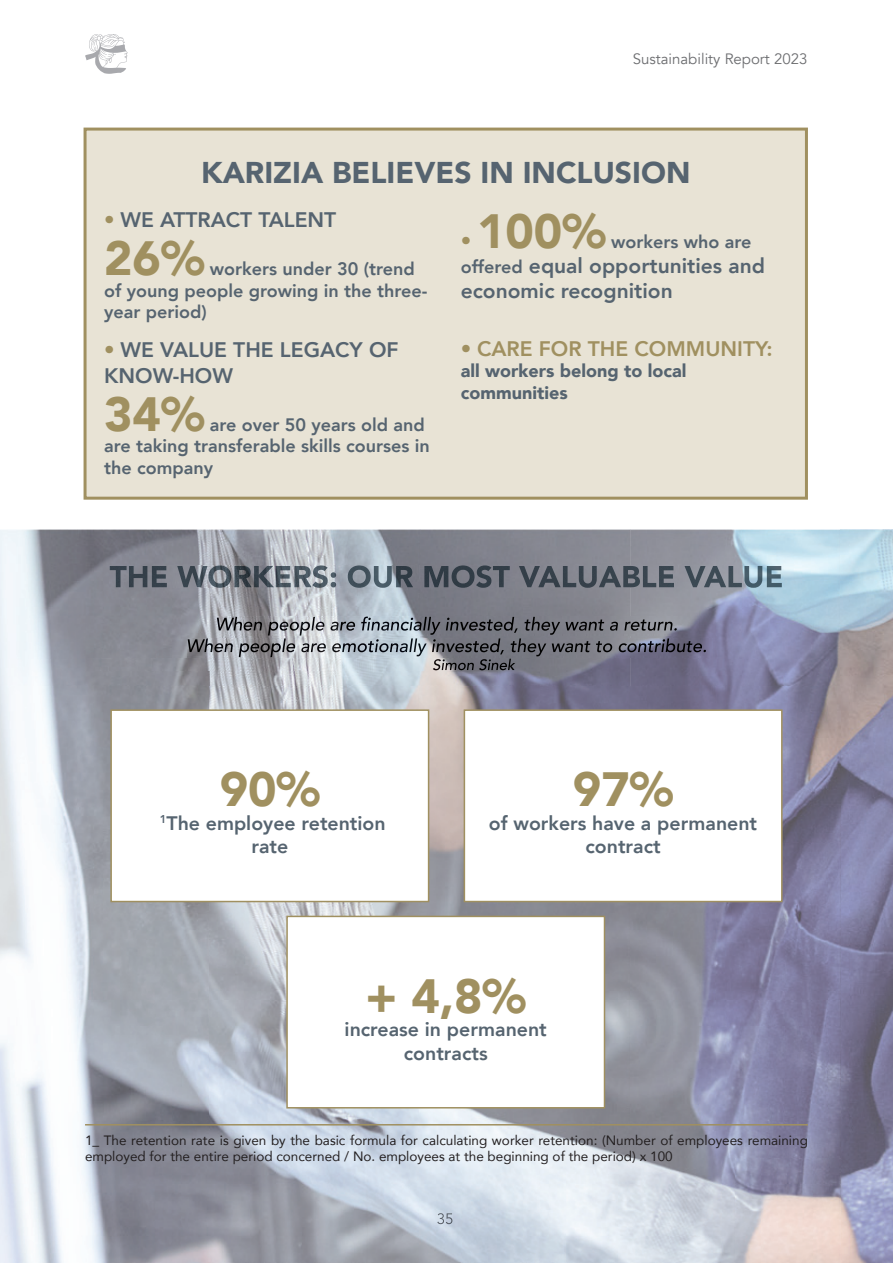
<style>
.page{position:relative;width:893px;height:1263px;background:#fff}
.page>*{position:absolute;margin:0;border:0;box-sizing:border-box;transform-origin:0 0}
.t1{font:900 48px "Avenir";color:#a09060}
.t2{font:900 30px "Avenir";color:#566470}
.t3{font:800 21px/25.2px "Avenir";color:#566470}
.t4{font:800 21px "Avenir";color:#a09060}
.t5{font:800 19.5px/23.4px "Avenir";color:#566470;text-align:center}
.t6{font:800 18px/21.6px "Avenir";color:#566470}
.t7{font:900 18px/21.6px "Avenir";color:#566470}
.t8{font:15px "Avenir";color:#6c6d70}
.t9{font:13.5px/16.2px "Avenir";color:#231f20}
.t10{font:800 11.4px "Avenir";color:#566470}
.s1{font-family:"Helvetica Neue LTW1 G";font-weight:700;color:#a09060}
.s2{font-family:"Helvetica Neue LTW1 G";font-weight:700;font-size:21px}
.s3{font-size:18px}
.s4{font-family:"Helvetica Neue LTW1 G";font-weight:700}
</style>
<div class="page">
<svg style="left:85px;top:34px;width:43px;height:40px"></svg>
<img style="left:0;top:529px;width:893px;height:734px">
<img style="left:437px;top:1213px;width:15px;height:11px">
<div style="left:85px;top:129px;width:721px;height:369px;background:#e8e3d5"></div>
<div style="left:84px;top:128px;width:724px;height:372px;border:3px solid #a09060"></div>
<img style="left:110px;top:565px;width:673px;height:23px">
<img style="left:217px;top:617px;width:461px;height:18px">
<img style="left:188px;top:638px;width:524px;height:19px">
<img style="left:85px;top:659px;width:430px;height:11px">
<hr style="left:85px;top:1124px;width:723px;height:1px;background:#a09060">
<div style="left:111px;top:710px;width:318px;height:191px;background:#fff"></div>
<div style="left:110px;top:709px;width:319px;height:193px;border:2px solid #a09060"></div>
<div style="left:287px;top:916px;width:317px;height:192px;background:#fff"></div>
<div style="left:286px;top:916px;width:319px;height:192px;border:2px solid #a09060"></div>
<div style="left:464px;top:710px;width:318px;height:191px;background:#fff"></div>
<div style="left:464px;top:709px;width:319px;height:193px;border:2px solid #a09060"></div>
<p class="t8" style="left:633px;top:50px;width:176px">Sustainability Report 2023</p>
<h2 class="t2" style="left:201px;top:147px;width:491px">KARIZIA BELIEVES IN INCLUSION</h2>
<h3 class="t3" style="left:104px;top:207px;width:234px"><span class="s1">•</span> WE ATTRACT TALENT</h3>
<h1 class="t1" style="left:104px;top:217px;width:102px">26%</h1>
<h3 class="t6" style="left:104px;top:258px;width:325px;text-indent:106px">workers under 30 (trend of young people growing in the three&shy;year period)</h3>
<h3 class="t3" style="left:104px;top:338px;width:296px"><span class="s1">•</span> WE VALUE THE LEGACY OF<br>KNOW-HOW</h3>
<h1 class="t1" style="left:104px;top:373px;width:102px">34%</h1>
<h3 class="t6" style="left:104px;top:414px;width:327px;text-indent:106px">are over 50 years old and are taking transferable skills courses in the company</h3>
<h1 class="t1" style="left:461px;top:190px;width:147px"><span class="s2">•</span> 100%</h1>
<h3 class="t6" style="left:611px;top:231px;width:142px">workers who are</h3>
<h3 class="t3" style="left:461px;top:253px;width:306px"><span class="s3">offered</span> equal opportunities and economic recognition</h3>
<h3 class="t4" style="left:461px;top:332px;width:313px"><span class="s4">•</span> CARE FOR THE COMMUNITY:</h3>
<h3 class="t7" style="left:461px;top:360px;width:227px">all workers belong to local communities</h3>
<h1 class="t1" style="left:220px;top:749px;width:102px">90%</h1>
<h3 class="t5" style="left:251px;top:811px;width:136px;text-align:left;text-indent:-85px">The employee retention rate</h3>
<p class="t10" style="left:160px;top:810px;width:8px">1</p>
<h1 class="t1" style="left:573px;top:749px;width:102px">97%</h1>
<h3 class="t5" style="left:489px;top:811px;width:270px">of workers have a permanent contract</h3>
<h1 class="t1" style="left:365px;top:955px;width:162px">+ 4,8%</h1>
<h3 class="t5" style="left:345px;top:1018px;width:204px">increase in permanent contracts</h3>
<p class="t9" style="left:85px;top:1131px;width:724px">1_ The retention rate is given by the basic formula for calculating worker retention: (Number of employees remaining employed for the entire period concerned / No. employees at the beginning of the period) x 100</p>
</div>
